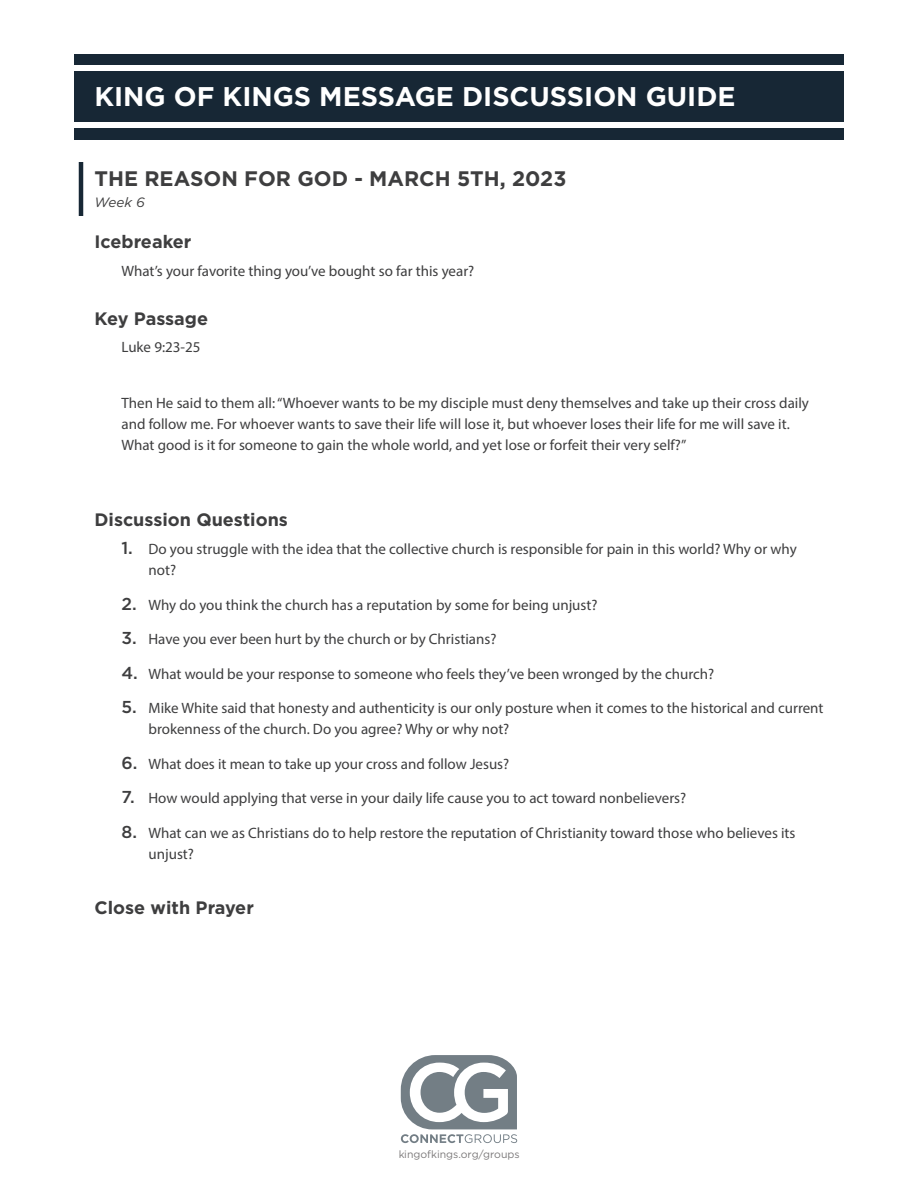
<style>
.page{position:relative;width:918px;height:1188px;background:#fff}
.page>*{position:absolute;margin:0;border:0;box-sizing:border-box;transform-origin:0 0}
.t1{font:700 27px "Gotham";color:#fff}
.heading{font:700 21px "Gotham";color:#3e3e3f}
.Subheading{font:700 18px "Gotham";color:#3e3e3f}
.body{font:15px/21px "Myriad Pro";color:#3e3e3f}
.tagline{font:italic 13.5px "Gotham";color:#3e3e3f}
.t2{font:10.5px "Gotham";color:#231f20}
.s1{font-family:"Gotham";font-weight:500;font-size:17.25px}
</style>
<div class="page">
<svg style="left:401px;top:1055px;width:116px;height:88px"></svg>
<hr style="left:79px;top:162px;width:4px;height:54px;background:#172735">
<div style="left:74px;top:54px;width:770px;height:85px;background:#172735"></div>
<div style="left:74px;top:65px;width:770px;height:5px;background:#fff"></div>
<div style="left:74px;top:123px;width:770px;height:5px;background:#fff"></div>
<p class="t1" style="left:94px;top:78px;width:643px">KING OF KINGS MESSAGE DISCUSSION GUIDE</p>
<p class="heading" style="left:94px;top:164px;width:473px">THE REASON FOR GOD - MARCH 5TH, 2023</p>
<p class="tagline" style="left:94px;top:193px;width:52px">Week 6</p>
<p class="Subheading" style="left:94px;top:230px;width:98px">Icebreaker</p>
<p class="body" style="left:122px;top:260px;width:354px">What’s your favorite thing you’ve bought so far this year?</p>
<p class="Subheading" style="left:94px;top:306px;width:115px">Key Passage</p>
<p class="body" style="left:122px;top:337px;width:81px">Luke 9:23-25</p>
<p class="body" style="left:122px;top:392px;width:689px">Then He said to them all: “Whoever wants to be my disciple must deny themselves and take up their cross daily and follow me. For whoever wants to save their life will lose it, but whoever loses their life for me will save it.<br>What good is it for someone to gain the whole world, and yet lose or forfeit their very self?”</p>
<p class="Subheading" style="left:94px;top:508px;width:195px">Discussion Questions</p>
<p class="body" style="left:148px;top:538px;width:650px;text-indent:-27px"><span class="s1">1.</span> Do you struggle with the idea that the collective church is responsible for pain in this world? Why or why not?</p>
<p class="body" style="left:122px;top:594px;width:478px"><span class="s1">2.</span> Why do you think the church has a reputation by some for being unjust?</p>
<p class="body" style="left:122px;top:628px;width:376px"><span class="s1">3.</span> Have you ever been hurt by the church or by Christians?</p>
<p class="body" style="left:122px;top:663px;width:594px"><span class="s1">4.</span> What would be your response to someone who feels they’ve been wronged by the church?</p>
<p class="body" style="left:148px;top:697px;width:677px;text-indent:-27px"><span class="s1">5.</span> Mike White said that honesty and authenticity is our only posture when it comes to the historical and current brokenness of the church. Do you agree? Why or why not?</p>
<p class="body" style="left:122px;top:753px;width:389px"><span class="s1">6.</span> What does it mean to take up your cross and follow Jesus?</p>
<p class="body" style="left:122px;top:787px;width:566px"><span class="s1">7.</span> How would applying that verse in your daily life cause you to act toward nonbelievers?</p>
<p class="body" style="left:148px;top:822px;width:649px;text-indent:-27px"><span class="s1">8.</span> What can we as Christians do to help restore the reputation of Christianity toward those who believes its unjust?</p>
<p class="Subheading" style="left:94px;top:896px;width:161px">Close with Prayer</p>
<p class="t2" style="left:398px;top:1148px;width:123px">kingofkings.org/groups</p>
</div>
